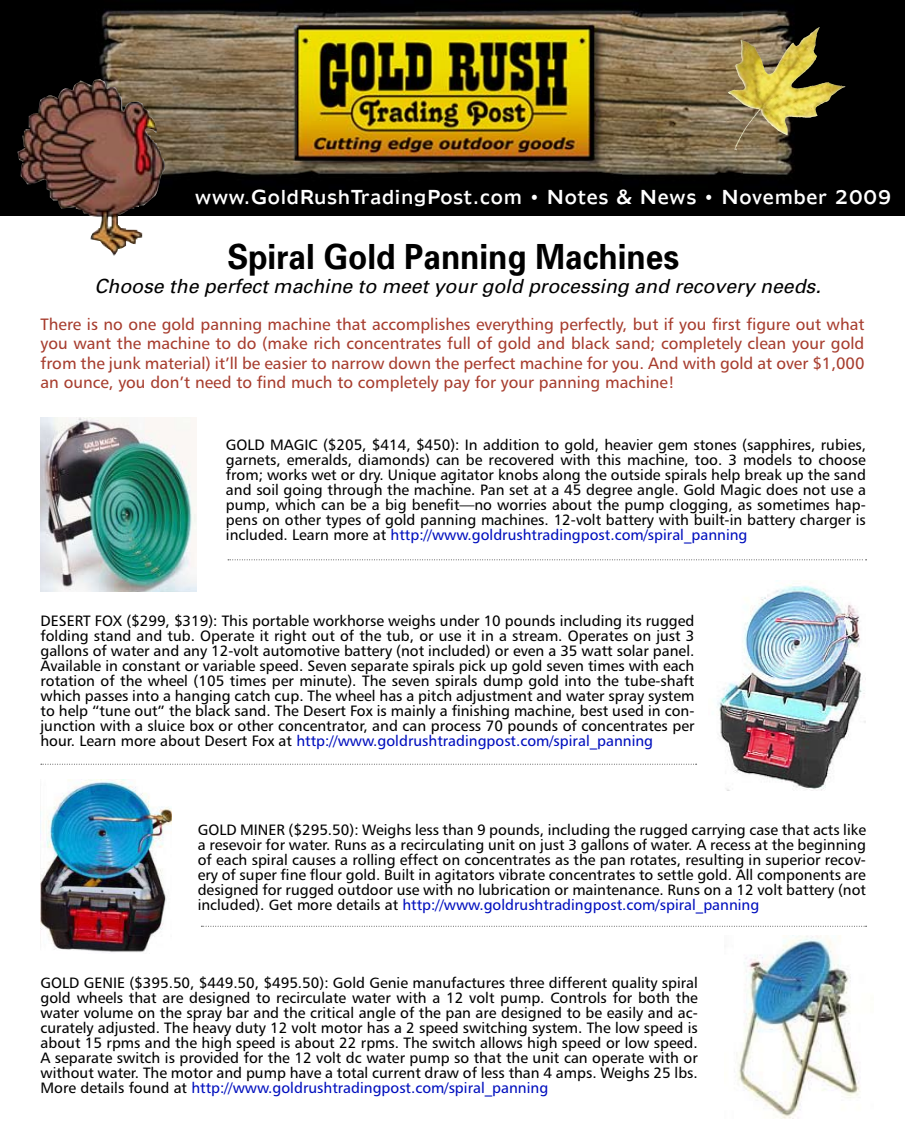
<style>
.page{position:relative;width:905px;height:1148px;background:#fff}
.page>*{position:absolute;margin:0;border:0;box-sizing:border-box;transform-origin:0 0}
.t1{font:700 34.65px "Univers";color:#000;scale:.91 1}
.t2{font:italic 19.5px "Univers";color:#000}
.t3{font:18px "Humanist 970 BT Roman C";color:#fff;scale:.95 1}
.t4{font:16.5px/19.5px "Humanist 777 BT Roman B";color:#a73d2e;text-align:justify}
.t5{font:15px/15px "Humanist 777 BT Roman B";color:#000;text-align:justify}
.s1{color:#000fbe}
</style>
<div class="page">
<img style="left:717px;top:585px;width:149px;height:205px">
<img style="left:0;top:0;width:904px;height:215px">
<img style="left:791px;top:28px;width:32px;height:61px">
<img style="left:737px;top:935px;width:123px;height:183px">
<img style="left:40px;top:417px;width:156px;height:174px">
<img style="left:40px;top:779px;width:131px;height:173px">
<svg style="left:228px;top:559px;width:638px;height:1px"></svg>
<svg style="left:201px;top:925px;width:665px;height:1px"></svg>
<svg style="left:41px;top:764px;width:655px;height:1px"></svg>
<img style="left:17px;top:79px;width:148px;height:176px">
<p class="t3" style="left:195px;top:184px;width:734px">www.GoldRushTradingPost.com • Notes &amp; News • November 2009</p>
<h1 class="t1" style="left:227px;top:234px;width:498px">Spiral Gold Panning Machines</h1>
<h2 class="t2" style="left:94px;top:274px;width:727px">Choose the perfect machine to meet your gold processing and recovery needs.</h2>
<p class="t4" style="left:40px;top:314px;width:825px">There is no one gold panning machine that accomplishes everything perfectly, but if you first figure out what you want the machine to do (make rich concentrates full of gold and black sand; completely clean your gold from the junk material) it’ll be easier to narrow down the perfect machine for you. And with gold at over $1,000 an ounce, you don’t need to find much to completely pay for your panning machine!</p>
<p class="t5" style="left:226px;top:437px;width:641px">GOLD MAGIC ($205, $414, $450): In addition to gold, heavier gem stones (sapphires, rubies, garnets, emeralds, diamonds) can be recovered with this machine, too. 3 models to choose from; works wet or dry. Unique agitator knobs along the outside spirals help break up the sand and soil going through the machine. Pan set at a 45 degree angle. Gold Magic does not use a pump, which can be a big benefit—no worries about the pump clogging, as sometimes hap&shy;pens on other types of gold panning machines. 12-volt battery with built-in battery charger is included. Learn more at <span class="s1">http://www.goldrushtradingpost.com/spiral_panning</span></p>
<p class="t5" style="left:40px;top:613px;width:655px">DESERT FOX ($299, $319): This portable workhorse weighs under 10 pounds including its rugged folding stand and tub. Operate it right out of the tub, or use it in a stream. Operates on just 3 gallons of water and any 12-volt automotive battery (not included) or even a 35 watt solar panel.<br>Available in constant or variable speed. Seven separate spirals pick up gold seven times with each rotation of the wheel (105 times per minute). The seven spirals dump gold into the tube-shaft which passes into a hanging catch cup. The wheel has a pitch adjustment and water spray system to help “tune out” the black sand. The Desert Fox is mainly a finishing machine, best used in con&shy;junction with a sluice box or other concentrator, and can process 70 pounds of concentrates per hour. Learn more about Desert Fox at <span class="s1">http://www.goldrushtradingpost.com/spiral_panning</span></p>
<p class="t5" style="left:198px;top:821px;width:669px">GOLD MINER ($295.50): Weighs less than 9 pounds, including the rugged carrying case that acts like a resevoir for water. Runs as a recirculating unit on just 3 gallons of water. A recess at the beginning of each spiral causes a rolling effect on concentrates as the pan rotates, resulting in superior recov&shy;ery of super fine flour gold. Built in agitators vibrate concentrates to settle gold. All components are designed for rugged outdoor use with no lubrication or maintenance. Runs on a 12 volt battery (not included). Get more details at <span class="s1">http://www.goldrushtradingpost.com/spiral_panning</span></p>
<p class="t5" style="left:40px;top:974px;width:659px">GOLD GENIE ($395.50, $449.50, $495.50): Gold Genie manufactures three different quality spiral gold wheels that are designed to recirculate water with a 12 volt pump. Controls for both the water volume on the spray bar and the critical angle of the pan are designed to be easily and ac&shy;curately adjusted. The heavy duty 12 volt motor has a 2 speed switching system. The low speed is about 15 rpms and the high speed is about 22 rpms. The switch allows high speed or low speed.<br>A separate switch is provided for the 12 volt dc water pump so that the unit can operate with or without water. The motor and pump have a total current draw of less than 4 amps. Weighs 25 lbs.<br>More details found at <span class="s1">http://www.goldrushtradingpost.com/spiral_panning</span></p>
</div>
